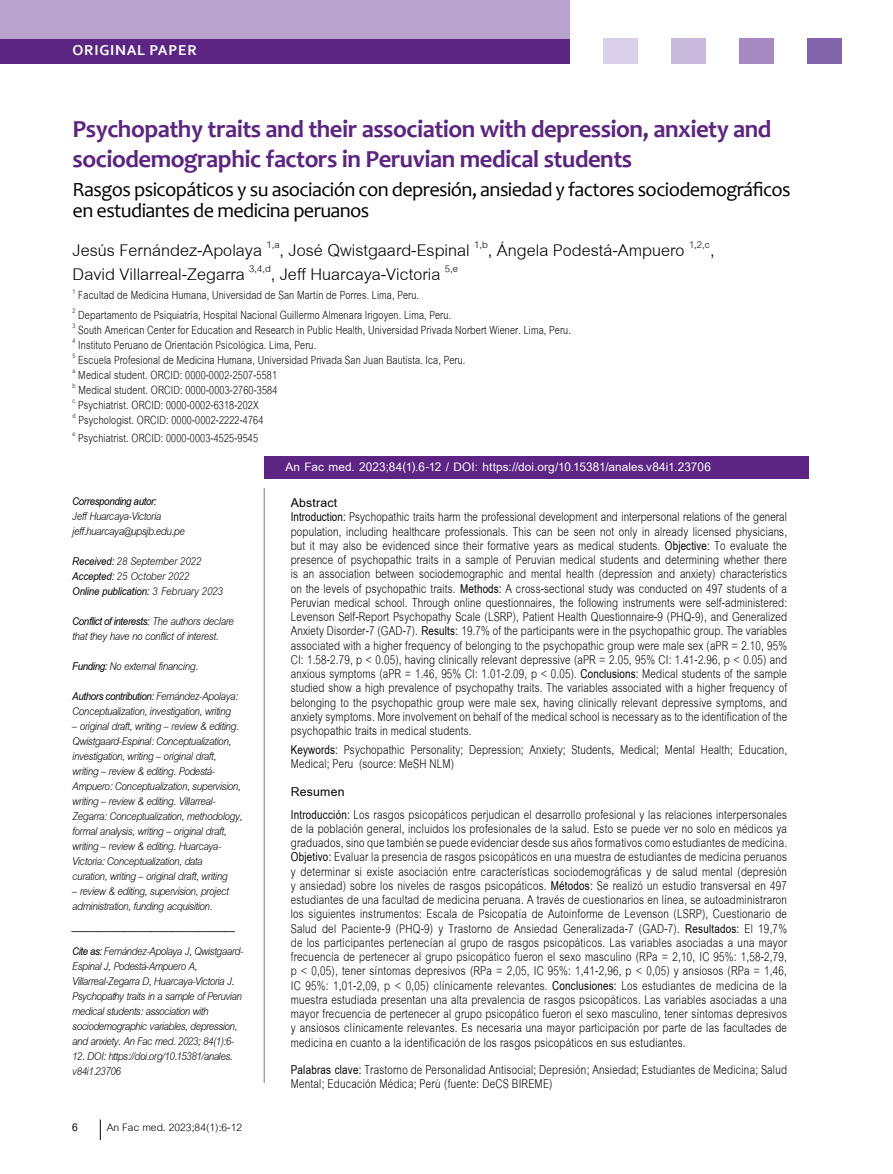
<style>
.page{position:relative;width:893px;height:1174px;background:#fff}
.page>*{position:absolute;margin:0;border:0;box-sizing:border-box;transform-origin:0 0}
.t1{font:24.75px/24px "Cordia UPC";color:#000}
.t2{font:700 24.75px/29.7px "Candara";letter-spacing:-.02em;color:#5c2483}
.t3{font:20.25px/21px "Candara";letter-spacing:-.03em;color:#000}
.t4{font:18.75px/14.2px "Cordia UPC";letter-spacing:.01em;color:#000;scale:.8 1}
.t5{font:700 18px "Cordia UPC";letter-spacing:.005em;color:#fff}
.t6{font:17.25px/15px "Cordia UPC";letter-spacing:.01em;color:#000;scale:.8 1}
.t7{font:italic 16.5px/15px "Cordia UPC";letter-spacing:-.025em;color:#000;scale:.9 1}
.t8{font:italic 700 16.5px/25.5px "Cordia UPC";letter-spacing:-.025em;color:#000;scale:.9 1}
.t9{font:15.75px "Cordia UPC";color:#000}
.t10{font:700 15.75px "Cordia UPC";color:#000}
.t11{font:700 15px "Corbel";letter-spacing:.05em;color:#fff}
.s1{font-weight:700}
.s2{font-weight:400}
</style>
<div class="page">
<div style="left:808px;top:38px;width:34px;height:26px;background:#8164a9"></div>
<div style="left:604px;top:38px;width:34px;height:26px;background:#dbd0e9"></div>
<div style="left:672px;top:38px;width:34px;height:26px;background:#c9b9dc"></div>
<div style="left:740px;top:38px;width:34px;height:26px;background:#a78ac0"></div>
<div style="left:0;top:38px;width:570px;height:26px;background:#5c2483"></div>
<div style="left:0;top:0;width:570px;height:38px;background:#b8a2ce"></div>
<svg style="left:100px;top:1119px;width:1px;height:21px"></svg>
<div style="left:264px;top:456px;width:544px;height:23px;background:#5c2483"></div>
<hr style="left:264px;top:488px;width:1px;height:595px;background:#7c7b7b">
<p class="t11" style="left:73px;top:41px;width:126px">ORIGINAL PAPER</p>
<h1 class="t2" style="left:73px;top:114px;width:700px">Psychopathy traits and their association with depression, anxiety and sociodemographic factors in Peruvian medical students</h1>
<p class="t3" style="left:73px;top:179px;width:720px">Rasgos psicopáticos y su asociación con depresión, ansiedad y factores sociodemográficos en estudiantes de medicina peruanos</p>
<h1 class="t1" style="left:73px;top:239px;width:643px">Jesús Fernández-Apolaya <sup>1,a</sup>, José Qwistgaard-Espinal <sup>1,b</sup>, Ángela Podestá-Ampuero <sup>1,2,c</sup>,<br>David Villarreal-Zegarra <sup>3,4,d</sup>, Jeff Huarcaya-Victoria <sup>5,e</sup></h1>
<p class="t6" style="left:73px;top:286px;width:475px;line-height:19.2px"><sup>1</sup> Facultad de Medicina Humana, Universidad de San Martín de Porres. Lima, Peru.<br><sup>2</sup> Departamento de Psiquiatría, Hospital Nacional Guillermo Almenara Irigoyen. Lima, Peru.</p>
<p class="t6" style="left:73px;top:322px;width:624px"><sup>3</sup> South American Center for Education and Research in Public Health, Universidad Privada Norbert Wiener. Lima, Peru.<br><sup>4</sup> Instituto Peruano de Orientación Psicológica. Lima, Peru.<br><sup>5</sup> Escuela Profesional de Medicina Humana, Universidad Privada San Juan Bautista. Ica, Peru.<br><sup>a</sup> Medical student. ORCID: 0000-0002-2507-5581<br><sup>b</sup> Medical student. ORCID: 0000-0003-2760-3584<br><sup>c</sup> Psychiatrist. ORCID: 0000-0002-6318-202X<br><sup>d</sup> Psychologist. ORCID: 0000-0002-2222-4764</p>
<p class="t6" style="left:73px;top:430px;width:233px"><sup>e</sup> Psychiatrist. ORCID: 0000-0003-4525-9545</p>
<p class="t8" style="left:72px;top:489px;width:95px">Corresponding autor:</p>
<p class="t7" style="left:72px;top:509px;width:127px">Jeff Huarcaya-Victoria jeff.huarcaya@upsjb.edu.pe</p>
<p class="t7" style="left:72px;top:554px;width:169px"><span class="s1">Received:</span> 28 September 2022<br><span class="s1">Accepted:</span> 25 October 2022<br><span class="s1">Online publication:</span> 3 February 2023</p>
<p class="t7" style="left:72px;top:614px;width:181px"><span class="s1">Conflict of interests:</span> The authors declare that they have no conflict of interest.</p>
<p class="t7" style="left:72px;top:651px;width:186px;line-height:30px"><span class="s1">Funding:</span> No external financing.<br><span class="s1">Authors contribution:</span> Fernández-Apolaya:</p>
<p class="t7" style="left:72px;top:704px;width:178px">Conceptualization, investigation, writing</p>
<p class="t7" style="left:72px;top:719px;width:190px">– original draft, writing – review &amp; editing.<br>Qwistgaard-Espinal: Conceptualization, investigation, writing – original draft, writing – review &amp; editing. Podestá-Ampuero: Conceptualization, supervision, writing – review &amp; editing. Villarreal-Zegarra: Conceptualization, methodology, formal analysis, writing – original draft, writing – review &amp; editing. Huarcaya-Victoria: Conceptualization, data<br>curation, writing – original draft, writing</p>
<p class="t7" style="left:72px;top:884px;width:175px">– review &amp; editing, supervision, project administration, funding acquisition.</p>
<p class="t8" style="left:72px;top:913px;width:191px">_______________________________<br>Cite as: <span class="s2">Fernández-Apolaya J, Qwistgaard-</span></p>
<p class="t7" style="left:72px;top:959px;width:190px">Espinal J, Podestá-Ampuero A, Villarreal-Zegarra D, Huarcaya-Victoria J.<br>Psychopathy traits in a sample of Peruvian medical students: association with sociodemographic variables, depression, and anxiety. An Fac med. 2023; 84(1):6-</p>
<p class="t7" style="left:72px;top:1049px;width:179px">12. DOI: https://doi.org/10.15381/anales. v84i1.23706</p>
<p class="t10" style="left:72px;top:1118px;width:7px">6</p>
<p class="t9" style="left:107px;top:1117px;width:137px">An Fac med. 2023;84(1):6-12</p>
<p class="t5" style="left:285px;top:456px;width:427px">An Fac med. 2023;84(1).6-12 / DOI: https://doi.org/10.15381/anales.v84i1.23706</p>
<p class="t4" style="left:291px;top:496px;width:622px"><span class="s1">Abstract<br>Introduction:</span> Psychopathic traits harm the professional development and interpersonal relations of the general population, including healthcare professionals. This can be seen not only in already licensed physicians, but it may also be evidenced since their formative years as medical students. <span class="s1">Objective:</span> To evaluate the presence of psychopathic traits in a sample of Peruvian medical students and determining whether there is an association between sociodemographic and mental health (depression and anxiety) characteristics on the levels of psychopathic traits. <span class="s1">Methods:</span> A cross-sectional study was conducted on 497 students of a Peruvian medical school. Through online questionnaires, the following instruments were self-administered:<br>Levenson Self-Report Psychopathy Scale (LSRP), Patient Health Questionnaire-9 (PHQ-9), and Generalized Anxiety Disorder-7 (GAD-7). <span class="s1">Results:</span> 19.7% of the participants were in the psychopathic group. The variables associated with a higher frequency of belonging to the psychopathic group were male sex (aPR = 2.10, 95% CI: 1.58-2.79, p &lt; 0.05), having clinically relevant depressive (aPR = 2.05, 95% CI: 1.41-2.96, p &lt; 0.05) and anxious symptoms (aPR = 1.46, 95% CI: 1.01-2.09, p &lt; 0.05). <span class="s1">Conclusions:</span> Medical students of the sample studied show a high prevalence of psychopathy traits. The variables associated with a higher frequency of belonging to the psychopathic group were male sex, having clinically relevant depressive symptoms, and anxiety symptoms. More involvement on behalf of the medical school is necessary as to the identification of the psychopathic traits in medical students.</p>
<p class="t4" style="left:291px;top:742px;width:622px"><span class="s1">Keywords:</span> Psychopathic Personality; Depression; Anxiety; Students, Medical; Mental Health; Education,<br>Medical; Peru (source: MeSH NLM)</p>
<p class="t4" style="left:291px;top:780px;width:622px;line-height:22.8px"><span class="s1">Resumen<br>Introducción:</span> Los rasgos psicopáticos perjudican el desarrollo profesional y las relaciones interpersonales</p>
<p class="t4" style="left:291px;top:821px;width:622px;text-align:justify">de la población general, incluidos los profesionales de la salud. Esto se puede ver no solo en médicos ya graduados, sino que también se puede evidenciar desde sus años formativos como estudiantes de medicina.<br><span class="s1">Objetivo:</span> Evaluar la presencia de rasgos psicopáticos en una muestra de estudiantes de medicina peruanos y determinar si existe asociación entre características sociodemográficas y de salud mental (depresión y ansiedad) sobre los niveles de rasgos psicopáticos. <span class="s1">Métodos:</span> Se realizó un estudio transversal en 497 estudiantes de una facultad de medicina peruana. A través de cuestionarios en línea, se autoadministraron los siguientes instrumentos: Escala de Psicopatía de Autoinforme de Levenson (LSRP), Cuestionario de Salud del Paciente-9 (PHQ-9) y Trastorno de Ansiedad Generalizada-7 (GAD-7). <span class="s1">Resultados:</span> El 19,7% de los participantes pertenecían al grupo de rasgos psicopáticos. Las variables asociadas a una mayor frecuencia de pertenecer al grupo psicopático fueron el sexo masculino (RPa = 2,10, IC 95%: 1,58-2,79, p &lt; 0,05), tener síntomas depresivos (RPa = 2,05, IC 95%: 1,41-2,96, p &lt; 0,05) y ansiosos (RPa = 1,46, IC 95%: 1,01-2,09, p &lt; 0,05) clínicamente relevantes. <span class="s1">Conclusiones:</span> Los estudiantes de medicina de la muestra estudiada presentan una alta prevalencia de rasgos psicopáticos. Las variables asociadas a una mayor frecuencia de pertenecer al grupo psicopático fueron el sexo masculino, tener síntomas depresivos y ansiosos clínicamente relevantes. Es necesaria una mayor participación por parte de las facultades de medicina en cuanto a la identificación de los rasgos psicopáticos en sus estudiantes.</p>
<p class="t4" style="left:291px;top:1062px;width:622px"><span class="s1">Palabras clave:</span> Trastorno de Personalidad Antisocial; Depresión; Ansiedad; Estudiantes de Medicina; Salud<br>Mental; Educación Médica; Perú (fuente: DeCS BIREME)</p>
</div>
